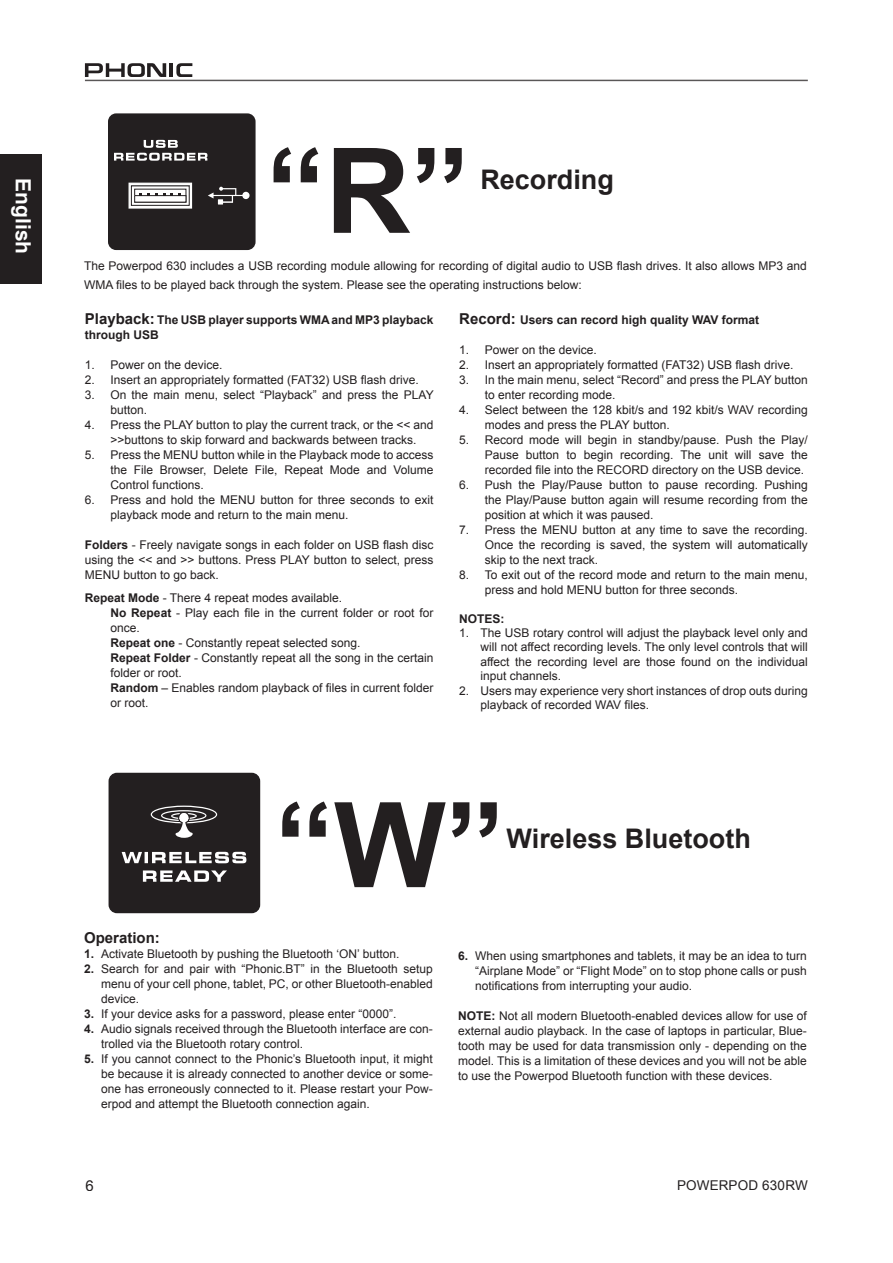
<style>
.page{position:relative;width:893px;height:1263px;background:#fff}
.page>*{position:absolute;margin:0;border:0;box-sizing:border-box;transform-origin:0 0}
.t1{font:700 118.5px "Arial";color:#231f20}
.t2{font:700 27px "Arial";color:#231f20}
.t3{font:700 21px "Arial";color:#fff}
.t4{font:700 15px "Arial";color:#231f20}
.t5{font:15px "Arial";color:#231f20}
.t6{font:13.5px "Arial";letter-spacing:.015em;color:#231f20}
.t7{font:12px/15px "Arial";color:#221e1f}
.t8{font:12px/15px "Arial";color:#231f20;text-align:justify}
.t9{font:700 12px/15px "Arial";color:#221e1f}
.t10{font:700 12px "Arial";color:#231f20}
.s1{font-size:15px}
.s2{font-weight:700}
</style>
<div class="page">
<hr style="left:85px;top:80px;width:723px;height:1px;background:#231f20">
<hr style="left:170px;top:63px;width:3px;height:14px;background:#231f20">
<svg style="left:176px;top:63px;width:16px;height:14px"></svg>
<svg style="left:85px;top:63px;width:81px;height:14px"></svg>
<div style="left:0;top:154px;width:42px;height:129px;background:#231f20"></div>
<div style="left:108px;top:113px;width:148px;height:137px;background:#231f20;border-radius:8px"></div>
<svg style="left:208px;top:187px;width:42px;height:18px"></svg>
<svg style="left:114px;top:140px;width:93px;height:21px"></svg>
<div style="left:129px;top:183px;width:63px;height:26px;background:#fff;border:1px solid #fff"></div>
<div style="left:131px;top:185px;width:59px;height:21px;background:#5b595b"></div>
<svg style="left:133px;top:188px;width:55px;height:16px"></svg>
<div style="left:131px;top:186px;width:59px;height:20px;border:1px solid #231f20"></div>
<div style="left:135px;top:189px;width:51px;height:13px;background:#fff"></div>
<div style="left:134px;top:195px;width:52px;height:7px;border:1px solid #231f20"></div>
<svg style="left:164px;top:193px;width:17px;height:3px"></svg>
<svg style="left:139px;top:193px;width:10px;height:3px"></svg>
<svg style="left:105px;top:770px;width:159px;height:146px"></svg>
<div style="left:109px;top:773px;width:151px;height:140px;background:#231f20;border-radius:8px"></div>
<svg style="left:122px;top:852px;width:124px;height:30px"></svg>
<svg style="left:151px;top:806px;width:66px;height:32px"></svg>
<h3 class="t3" style="left:35px;top:178px;width:77px;rotate:90deg">English</h3>
<h1 class="t1" style="left:266px;top:126px;width:206px">“R”</h1>
<h2 class="t2" style="left:480px;top:164px;width:135px">Recording</h2>
<p class="t7" style="left:84px;top:257px;width:724px;line-height:18.1px">The Powerpod 630 includes a USB recording module allowing for recording of digital audio to USB flash drives. It also allows MP3 and<br>WMA files to be played back through the system. Please see the operating instructions below:</p>
<p class="t9" style="left:85px;top:312px;width:350px"><span class="s1">Playback:</span> The USB player supports WMA and MP3 playback through USB</p>
<p class="t7" style="left:85px;top:357px;width:139px">1. Power on the device.</p>
<p class="t7" style="left:85px;top:372px;width:336px">2. Insert an appropriately formatted (FAT32) USB flash drive.</p>
<p class="t7" style="left:110px;top:387px;width:325px;text-indent:-26px">3. On the main menu, select “Playback” and press the PLAY button.</p>
<p class="t7" style="left:110px;top:417px;width:325px;text-indent:-26px">4. Press the PLAY button to play the current track, or the &lt;&lt; and &gt;&gt;buttons to skip forward and backwards between tracks.</p>
<p class="t7" style="left:110px;top:447px;width:325px;text-align:justify;text-indent:-26px">5. Press the MENU button while in the Playback mode to access the File Browser, Delete File, Repeat Mode and Volume Control functions.</p>
<p class="t7" style="left:110px;top:492px;width:325px;text-indent:-26px">6. Press and hold the MENU button for three seconds to exit playback mode and return to the main menu.</p>
<p class="t7" style="left:85px;top:537px;width:350px;text-align:justify"><span class="s2">Folders</span> - Freely navigate songs in each folder on USB flash disc using the &lt;&lt; and &gt;&gt; buttons. Press PLAY button to select, press MENU button to go back.</p>
<p class="t7" style="left:110px;top:591px;width:325px;text-indent:-26px"><span class="s2">Repeat Mode</span> - There 4 repeat modes available.<br><span class="s2">No Repeat</span> - Play each file in the current folder or root for once.<br><span class="s2">Repeat one</span> - Constantly repeat selected song.<br><span class="s2">Repeat Folder</span> - Constantly repeat all the song in the certain folder or root.<br><span class="s2">Random</span> – Enables random playback of files in current folder or root.</p>
<p class="t9" style="left:459px;top:312px;width:302px"><span class="s1">Record:</span> Users can record high quality WAV format</p>
<p class="t7" style="left:459px;top:342px;width:139px">1. Power on the device.</p>
<p class="t7" style="left:459px;top:357px;width:336px">2. Insert an appropriately formatted (FAT32) USB flash drive.</p>
<p class="t7" style="left:485px;top:372px;width:325px;text-indent:-26px">3. In the main menu, select “Record” and press the PLAY button to enter recording mode.</p>
<p class="t7" style="left:485px;top:402px;width:325px;text-indent:-26px">4. Select between the 128 kbit/s and 192 kbit/s WAV recording modes and press the PLAY button.</p>
<p class="t7" style="left:485px;top:432px;width:325px;text-align:justify;text-indent:-26px">5. Record mode will begin in standby/pause. Push the Play/ Pause button to begin recording. The unit will save the recorded file into the RECORD directory on the USB device.</p>
<p class="t7" style="left:485px;top:477px;width:325px;text-align:justify;text-indent:-26px">6. Push the Play/Pause button to pause recording. Pushing the Play/Pause button again will resume recording from the position at which it was paused.</p>
<p class="t7" style="left:485px;top:522px;width:325px;text-align:justify;text-indent:-26px">7. Press the MENU button at any time to save the recording.<br>Once the recording is saved, the system will automatically skip to the next track.</p>
<p class="t7" style="left:485px;top:567px;width:325px;text-indent:-26px">8. To exit out of the record mode and return to the main menu, press and hold MENU button for three seconds.</p>
<p class="t10" style="left:459px;top:612px;width:47px">NOTES:</p>
<p class="t8" style="left:480px;top:626px;width:329px;line-height:14.4px;text-indent:-21px">1. The USB rotary control will adjust the playback level only and will not affect recording levels. The only level controls that will affect the recording level are those found on the individual input channels.</p>
<p class="t8" style="left:480px;top:683px;width:329px;line-height:14.4px;text-indent:-21px">2. Users may experience very short instances of drop outs during playback of recorded WAV files.</p>
<h1 class="t1" style="left:275px;top:780px;width:232px">“W”</h1>
<h2 class="t2" style="left:507px;top:824px;width:246px">Wireless Bluetooth</h2>
<p class="t4" style="left:84px;top:929px;width:77px">Operation:</p>
<p class="t8" style="left:84px;top:946px;width:317px"><span class="s2">1.</span> Activate Bluetooth by pushing the Bluetooth ‘ON’ button.</p>
<p class="t8" style="left:101px;top:961px;width:333px;text-indent:-17px"><span class="s2">2.</span> Search for and pair with “Phonic.BT” in the Bluetooth setup menu of your cell phone, tablet, PC, or other Bluetooth-enabled device.</p>
<p class="t8" style="left:84px;top:1006px;width:314px"><span class="s2">3.</span> If your device asks for a password, please enter “0000”.</p>
<p class="t8" style="left:101px;top:1021px;width:333px;text-indent:-17px"><span class="s2">4.</span> Audio signals received through the Bluetooth interface are con&shy;trolled via the Bluetooth rotary control.</p>
<p class="t8" style="left:101px;top:1051px;width:333px;text-indent:-17px"><span class="s2">5.</span> If you cannot connect to the Phonic’s Bluetooth input, it might be because it is already connected to another device or some&shy;one has erroneously connected to it. Please restart your Pow&shy;erpod and attempt the Bluetooth connection again.</p>
<p class="t8" style="left:475px;top:948px;width:333px;text-indent:-17px"><span class="s2">6.</span> When using smartphones and tablets, it may be an idea to turn “Airplane Mode” or “Flight Mode” on to stop phone calls or push notifications from interrupting your audio.</p>
<p class="t8" style="left:458px;top:1008px;width:350px"><span class="s2">NOTE:</span> Not all modern Bluetooth-enabled devices allow for use of external audio playback. In the case of laptops in particular, Blue&shy;tooth may be used for data transmission only - depending on the model. This is a limitation of these devices and you will not be able to use the Powerpod Bluetooth function with these devices.</p>
<p class="t5" style="left:86px;top:1177px;width:10px">6</p>
<p class="t6" style="left:677px;top:1177px;width:132px">POWERPOD 630RW</p>
</div>
